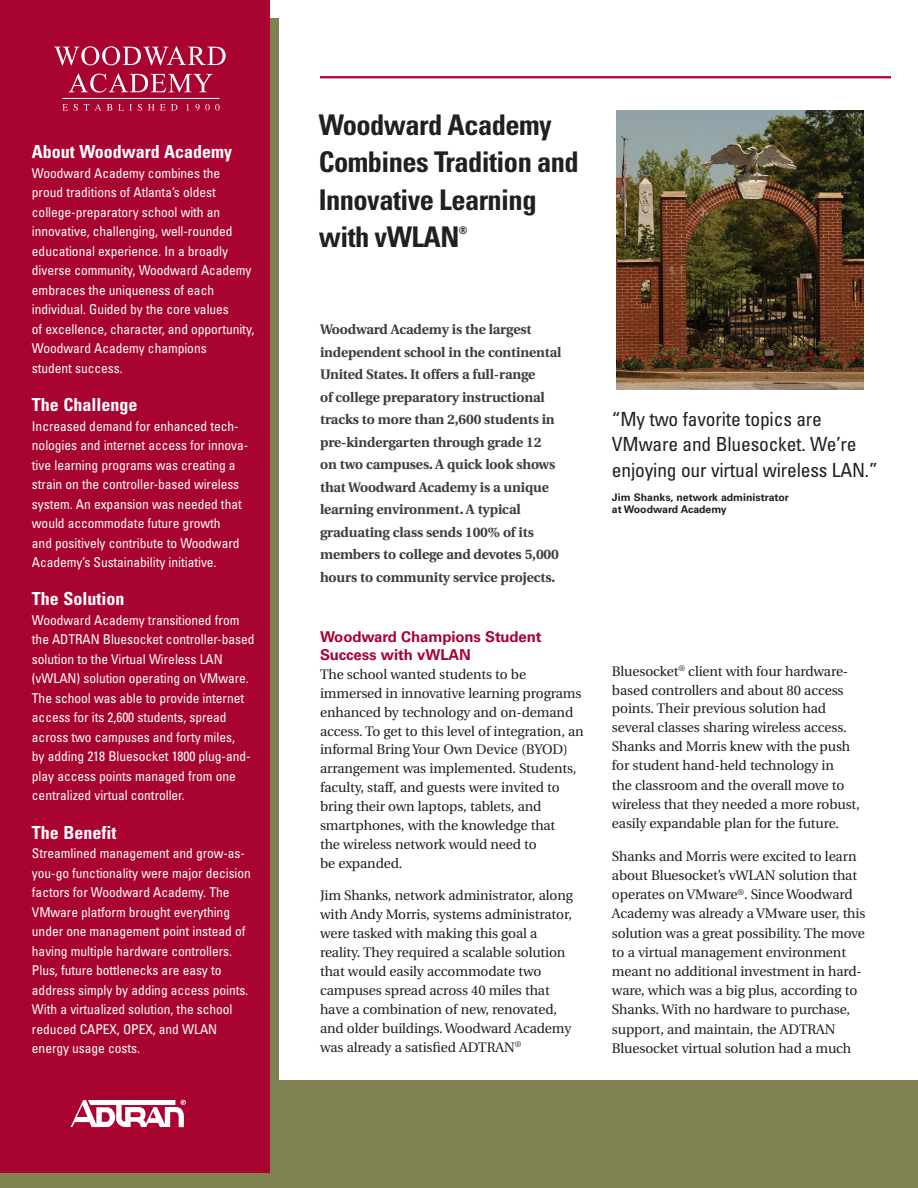
<style>
.page{position:relative;width:918px;height:1188px;background:#fff}
.page>*{position:absolute;margin:0;border:0;box-sizing:border-box;transform-origin:0 0}
.t1{font:700 condensed 28.5px/37.5px "Univers";letter-spacing:-.02em;color:#231f20}
.t2{font:condensed 19.5px/25.5px "Univers";letter-spacing:-.01em;color:#231f20}
.t3{font:700 condensed 18px "Univers";color:#fff}
.t4{font:700 15px/18px "Univers";letter-spacing:-.01em;color:#a90332}
.t5{font:13.8px/18.9px "Utopia";letter-spacing:-.01em;color:#231f20}
.t6{font:700 13.8px/22.5px "Utopia";letter-spacing:-.01em;color:#3e3e3f}
.t7{font:condensed 13.5px/19.5px "Univers";letter-spacing:-.005em;color:#fff}
.t8{font:700 10.5px/12px "Univers";color:#231f20}
.t9{font:700 condensed 10.5px "Univers";color:#231f20}
</style>
<div class="page">
<div style="left:0;top:1080px;width:918px;height:108px;background:#7f8250"></div>
<div style="left:0;top:19px;width:279px;height:1169px;background:#7f8250"></div>
<div style="left:0;top:0;width:270px;height:1173px;background:#a90332"></div>
<hr style="left:320px;top:76px;width:571px;height:2px;background:#a90332">
<svg style="left:71px;top:1100px;width:115px;height:27px"></svg>
<img style="left:616px;top:111px;width:248px;height:279px">
<svg style="left:54px;top:46px;width:172px;height:19px"></svg>
<svg style="left:69px;top:74px;width:144px;height:19px"></svg>
<svg style="left:62px;top:104px;width:6px;height:7px"></svg>
<svg style="left:74px;top:104px;width:4px;height:7px"></svg>
<svg style="left:84px;top:104px;width:5px;height:7px"></svg>
<svg style="left:95px;top:104px;width:6px;height:7px"></svg>
<svg style="left:107px;top:104px;width:5px;height:7px"></svg>
<svg style="left:118px;top:104px;width:14px;height:7px"></svg>
<svg style="left:138px;top:104px;width:4px;height:7px"></svg>
<svg style="left:148px;top:104px;width:29px;height:7px"></svg>
<svg style="left:186px;top:104px;width:3px;height:7px"></svg>
<svg style="left:195px;top:104px;width:25px;height:7px"></svg>
<hr style="left:62px;top:98px;width:157px;height:1px;background:#fff">
<h3 class="t3" style="left:32px;top:141px;width:202px">About Woodward Academy</h3>
<p class="t7" style="left:32px;top:163px;width:224px">Woodward Academy combines the proud traditions of Atlanta’s oldest college-preparatory school with an innovative, challenging, well-rounded educational experience. In a broadly diverse community, Woodward Academy embraces the uniqueness of each individual. Guided by the core values<br>of excellence, character, and opportunity, Woodward Academy champions<br>student success.</p>
<h3 class="t3" style="left:32px;top:394px;width:107px">The Challenge</h3>
<p class="t7" style="left:32px;top:416px;width:218px">Increased demand for enhanced tech&shy;nologies and internet access for innova&shy;tive learning programs was creating a strain on the controller-based wireless system. An expansion was needed that would accommodate future growth<br>and positively contribute to Woodward Academy’s Sustainability initiative.</p>
<h3 class="t3" style="left:32px;top:588px;width:94px">The Solution</h3>
<p class="t7" style="left:32px;top:610px;width:224px">Woodward Academy transitioned from the ADTRAN Bluesocket controller-based solution to the Virtual Wireless LAN (vWLAN) solution operating on VMware.<br>The school was able to provide internet access for its 2,600 students, spread across two campuses and forty miles,<br>by adding 218 Bluesocket 1800 plug-and&shy;play access points managed from one centralized virtual controller.</p>
<h3 class="t3" style="left:32px;top:821px;width:86px">The Benefit</h3>
<p class="t7" style="left:32px;top:843px;width:220px">Streamlined management and grow-as&shy;you-go functionality were major decision factors for Woodward Academy. The VMware platform brought everything under one management point instead of having multiple hardware controllers.<br>Plus, future bottlenecks are easy to address simply by adding access points.<br>With a virtualized solution, the school reduced CAPEX, OPEX, and WLAN energy usage costs.</p>
<h1 class="t1" style="left:319px;top:106px;width:261px">Woodward Academy<br>Combines Tradition and<br>Innovative Learning with vWLAN</h1>
<p class="t9" style="left:459px;top:224px;width:10px">®</p>
<p class="t6" style="left:320px;top:319px;width:243px">Woodward Academy is the largest independent school in the continental United States. It offers a full-range<br>of college preparatory instructional tracks to more than 2,600 students in pre-kindergarten through grade 12 on two campuses. A quick look shows that Woodward Academy is a unique learning environment. A typical graduating class sends 100% of its members to college and devotes 5,000 hours to community service projects.</p>
<p class="t4" style="left:320px;top:628px;width:223px">Woodward Champions Student<br>Success with vWLAN</p>
<p class="t5" style="left:320px;top:665px;width:265px">The school wanted students to be immersed in innovative learning programs enhanced by technology and on-demand access. To get to this level of integration, an informal Bring Your Own Device (BYOD) arrangement was implemented. Students, faculty, staff, and guests were invited to bring their own laptops, tablets, and smartphones, with the knowledge that<br>the wireless network would need to<br>be expanded.</p>
<p class="t5" style="left:320px;top:886px;width:254px">Jim Shanks, network administrator, along with Andy Morris, systems administrator, were tasked with making this goal a reality. They required a scalable solution that would easily accommodate two campuses spread across 40 miles that have a combination of new, renovated, and older buildings. Woodward Academy was already a satisfied ADTRAN<sup>®</sup></p>
<h2 class="t2" style="left:612px;top:406px;width:267px">“My two favorite topics are<br>VMware and Bluesocket. We’re enjoying our virtual wireless LAN.”</h2>
<p class="t8" style="left:612px;top:491px;width:178px">Jim Shanks, network administrator at Woodward Academy</p>
<p class="t5" style="left:612px;top:662px;width:249px">Bluesocket<sup>®</sup> client with four hardware&shy;based controllers and about 80 access points. Their previous solution had several classes sharing wireless access.<br>Shanks and Morris knew with the push for student hand-held technology in<br>the classroom and the overall move to wireless that they needed a more robust, easily expandable plan for the future.</p>
<p class="t5" style="left:612px;top:847px;width:255px">Shanks and Morris were excited to learn about Bluesocket’s vWLAN solution that operates on VMware<sup>®</sup>. Since Woodward Academy was already a VMware user, this solution was a great possibility. The move to a virtual management environment meant no additional investment in hard&shy;ware, which was a big plus, according to Shanks. With no hardware to purchase, support, and maintain, the ADTRAN Bluesocket virtual solution had a much</p>
</div>
